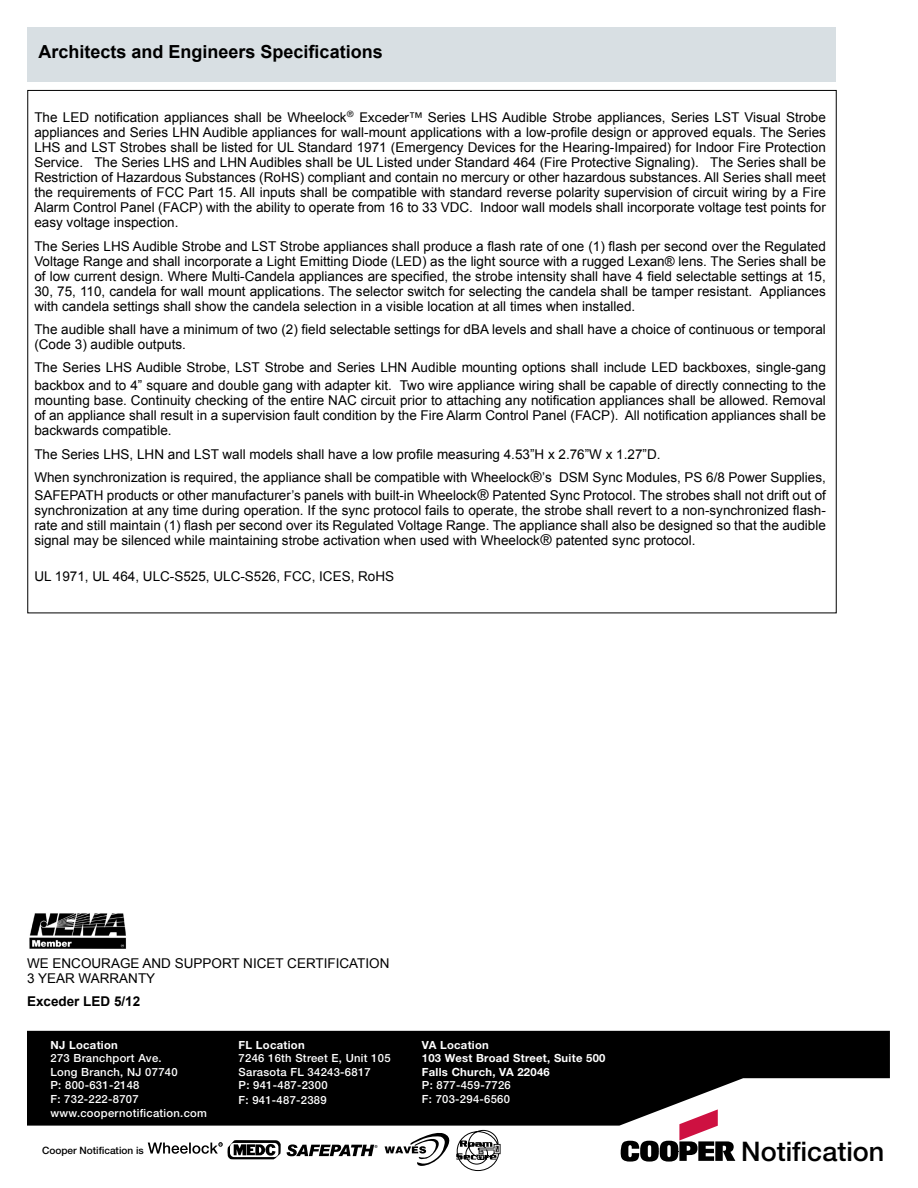
<style>
.page{position:relative;width:918px;height:1188px;background:#fff}
.page>*{position:absolute;margin:0;border:0;box-sizing:border-box;transform-origin:0 0}
.t1{font:500 27px "Helvetica Neue LT Pro";color:#000}
.t2{font:700 18px "Arial";color:#000}
.t3{font:13.5px/15px "Arial";color:#000;text-align:justify}
.t4{font:700 13.5px "Arial";color:#000}
.t5{font:500 11.25px/13.6px "Helvetica Neue LT Pro";letter-spacing:.025em;color:#fff}
.t6{font:700 11.25px/13.5px "Helvetica Neue LT Pro";letter-spacing:.025em;color:#fff}
.t7{font:500 10.2px "Helvetica Neue LT Pro";color:#000}
.s1{font-family:"Helvetica Neue LT Pro"}
.s2{font-family:"Helvetica Neue LT Pro";font-size:15px}
</style>
<div class="page">
<img style="left:29px;top:913px;width:97px;height:36px">
<div style="left:27px;top:27px;width:809px;height:54px;background:#d8dfe3"></div>
<div style="left:62px;top:744px;width:48px;height:42px;border:4px solid #fff;border-radius:50%"></div>
<div style="left:213px;top:745px;width:48px;height:42px;border:4px solid #fff;border-radius:50%"></div>
<svg style="left:27px;top:1031px;width:863px;height:95px;background:#1b1b1b"></svg>
<svg style="left:621px;top:1109px;width:114px;height:53px"></svg>
<svg style="left:385px;top:1130px;width:116px;height:41px"></svg>
<svg style="left:287px;top:1144px;width:91px;height:12px"></svg>
<svg style="left:148px;top:1140px;width:133px;height:20px"></svg>
<h2 class="t2" style="left:39px;top:40px;width:346px">Architects and Engineers Specifications</h2>
<p class="t3" style="left:34px;top:110px;width:793px">The LED notification appliances shall be Wheelock<sup>®</sup> <span class="s1">Exceder™</span> Series LHS Audible Strobe appliances, Series LST Visual Strobe appliances and Series LHN Audible appliances for wall-mount applications with a low-profile design or approved equals. The Series LHS and LST Strobes shall be listed for UL Standard 1971 (Emergency Devices for the Hearing-Impaired) for Indoor Fire Protection Service. The Series LHS and LHN Audibles shall be UL Listed under Standard 464 (Fire Protective Signaling). The Series shall be Restriction of Hazardous Substances (RoHS) compliant and contain no mercury or other hazardous substances. All Series shall meet the requirements of FCC Part 15. All inputs shall be compatible with standard reverse polarity supervision of circuit wiring by a Fire Alarm Control Panel (FACP) with the ability to operate from 16 to 33 VDC. Indoor wall models shall incorporate voltage test points for easy voltage inspection.</p>
<p class="t3" style="left:34px;top:239px;width:793px">The Series LHS Audible Strobe and LST Strobe appliances shall produce a flash rate of one (1) flash per second over the Regulated Voltage Range and shall incorporate a Light Emitting Diode (LED) as the light source with a rugged Lexan® lens. The Series shall be of low current design. Where Multi-Candela appliances are specified, the strobe intensity shall have 4 field selectable settings at 15, 30, 75, 110, candela for wall mount applications. The selector switch for selecting the candela shall be tamper resistant. Appliances with candela settings shall show the candela selection in a visible location at all times when installed.</p>
<p class="t3" style="left:34px;top:322px;width:793px">The audible shall have a minimum of two (2) field selectable settings for dBA levels and shall have a choice of continuous or temporal (Code 3) audible outputs.</p>
<p class="t3" style="left:34px;top:359px;width:793px;line-height:18px">The Series LHS Audible Strobe, LST Strobe and Series LHN Audible mounting options shall include LED backboxes, single-gang backbox and to 4” square and double gang with adapter kit. Two wire appliance wiring shall be capable of directly connecting to the</p>
<p class="t3" style="left:34px;top:393px;width:793px">mounting base. Continuity checking of the entire NAC circuit prior to attaching any notification appliances shall be allowed. Removal of an appliance shall result in a supervision fault condition by the Fire Alarm Control Panel (FACP). All notification appliances shall be backwards compatible.</p>
<p class="t3" style="left:34px;top:443px;width:793px;line-height:23.4px">The Series LHS, LHN and LST wall models shall have a low profile measuring 4.53”H x 2.76”W x 1.27”D.<br>When synchronization is required, the appliance shall be compatible with Wheelock<span class="s2">®</span>’s DSM Sync Modules, PS 6/8 Power Supplies,</p>
<p class="t3" style="left:34px;top:488px;width:793px">SAFEPATH products or other manufacturer’s panels with built-in Wheelock<span class="s2">®</span> Patented Sync Protocol. The strobes shall not drift out of synchronization at any time during operation. If the sync protocol fails to operate, the strobe shall revert to a non-synchronized flash&shy;rate and still maintain (1) flash per second over its Regulated Voltage Range. The appliance shall also be designed so that the audible signal may be silenced while maintaining strobe activation when used with Wheelock<span class="s2">®</span> patented sync protocol.</p>
<p class="t3" style="left:34px;top:569px;width:361px">UL 1971, UL 464, ULC-S525, ULC-S526, FCC, ICES, RoHS</p>
<p class="t3" style="left:27px;top:956px;width:364px">WE ENCOURAGE AND SUPPORT NICET CERTIFICATION<br>3 YEAR WARRANTY</p>
<p class="t4" style="left:27px;top:992px;width:115px">Exceder LED 5/12</p>
<p class="t6" style="left:51px;top:1038px;width:69px">NJ Location</p>
<p class="t5" style="left:51px;top:1051px;width:158px">273 Branchport Ave.<br>Long Branch, NJ 07740<br>P: 800-631-2148<br>F: 732-222-8707 www.coopernotification.com</p>
<p class="t6" style="left:239px;top:1038px;width:68px">FL Location</p>
<p class="t5" style="left:239px;top:1051px;width:154px">7246 16th Street E, Unit 105<br>Sarasota FL 34243-6817<br>P: 941-487-2300<br>F: 941-487-2389</p>
<p class="t6" style="left:422px;top:1038px;width:185px">VA Location<br>103 West Broad Street, Suite 500<br>Falls Church, VA 22046</p>
<p class="t5" style="left:422px;top:1078px;width:90px">P: 877-459-7726<br>F: 703-294-6560</p>
<p class="t7" style="left:42px;top:1144px;width:103px">Cooper Notification is</p>
<h1 class="t1" style="left:741px;top:1135px;width:145px">Notification</h1>
</div>
